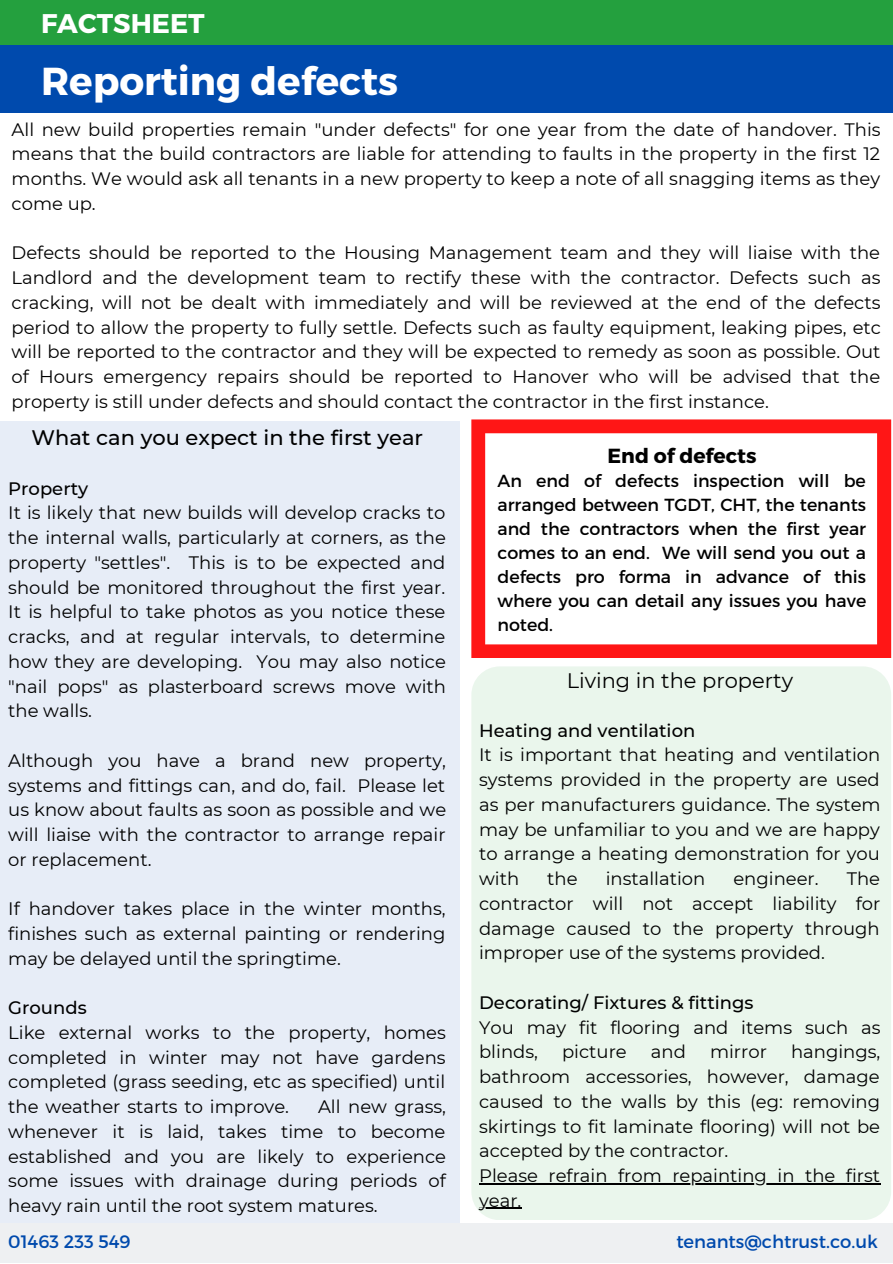
<style>
.page{position:relative;width:893px;height:1264px;background:#fff}
.page>*{position:absolute;margin:0;border:0;box-sizing:border-box;transform-origin:0 0}
.t1{font:700 39px "Montserrat";color:#fff}
.t2{font:700 27px "Montserrat";color:#fff}
.t3{font:500 21px "Montserrat";color:#000}
.t4{font:21px "Montserrat";color:#000}
.t5{font:700 20.4px "Montserrat";color:#000}
.t6{font:18px/24.8px "Montserrat";color:#000;text-align:justify}
.t7{font:500 18px "Montserrat";color:#000}
.t8{font:18px "Montserrat";color:#004aad}
.t9{font:17.55px/24px "Montserrat";color:#000;text-align:justify}
</style>
<div class="page">
<div style="left:0;top:1223px;width:892px;height:39px;background:#eef0f2"></div>
<div style="left:0;top:421px;width:459px;height:801px;background:#e7edf7"></div>
<svg style="left:471px;top:419px;width:420px;height:238px"></svg>
<div style="left:471px;top:666px;width:420px;height:554px;background:#eaf6ec;border-radius:28px"></div>
<hr style="left:479px;top:1183px;width:401px;height:1px;background:#000">
<hr style="left:479px;top:1207px;width:42px;height:1px;background:#000">
<div style="left:0;top:44px;width:892px;height:68px;background:#004aad"></div>
<div style="left:0;top:0;width:892px;height:44px;background:#24a03e"></div>
<h2 class="t2" style="left:41px;top:6px;width:165px">FACTSHEET</h2>
<h1 class="t1" style="left:41px;top:55px;width:358px">Reporting defects</h1>
<p class="t6" style="left:12px;top:117px;width:870px">All new build properties remain "under defects" for one year from the date of handover. This means that the build contractors are liable for attending to faults in the property in the first 12 months. We would ask all tenants in a new property to keep a note of all snagging items as they come up.</p>
<p class="t6" style="left:12px;top:240px;width:870px">Defects should be reported to the Housing Management team and they will liaise with the Landlord and the development team to rectify these with the contractor. Defects such as cracking, will not be dealt with immediately and will be reviewed at the end of the defects period to allow the property to fully settle. Defects such as faulty equipment, leaking pipes, etc will be reported to the contractor and they will be expected to remedy as soon as possible. Out of Hours emergency repairs should be reported to Hanover who will be advised that the property is still under defects and should contact the contractor in the first instance.</p>
<p class="t3" style="left:31px;top:425px;width:393px">What can you expect in the first year</p>
<p class="t7" style="left:8px;top:477px;width:81px">Property</p>
<p class="t6" style="left:8px;top:500px;width:439px">It is likely that new builds will develop cracks to the internal walls, particularly at corners, as the property "settles". This is to be expected and should be monitored throughout the first year.<br>It is helpful to take photos as you notice these cracks, and at regular intervals, to determine how they are developing. You may also notice "nail pops" as plasterboard screws move with the walls.</p>
<p class="t6" style="left:8px;top:748px;width:439px">Although you have a brand new property, systems and fittings can, and do, fail. Please let us know about faults as soon as possible and we will liaise with the contractor to arrange repair or replacement.</p>
<p class="t6" style="left:8px;top:896px;width:439px">If handover takes place in the winter months, finishes such as external painting or rendering may be delayed until the springtime.</p>
<p class="t7" style="left:8px;top:996px;width:80px">Grounds</p>
<p class="t6" style="left:8px;top:1020px;width:439px">Like external works to the property, homes completed in winter may not have gardens completed (grass seeding, etc as specified) until the weather starts to improve.</p>
<p class="t5" style="left:607px;top:442px;width:150px">End of defects</p>
<p class="t9" style="left:497px;top:467px;width:370px">An end of defects inspection will be arranged between TGDT, CHT, the tenants and the contractors when the first year comes to an end. We will send you out a defects pro forma in advance of this where you can detail any issues you have noted.</p>
<p class="t4" style="left:566px;top:668px;width:228px">Living in the property</p>
<p class="t7" style="left:479px;top:719px;width:218px">Heating and ventilation</p>
<p class="t6" style="left:479px;top:742px;width:403px">It is important that heating and ventilation systems provided in the property are used as per manufacturers guidance. The system may be unfamiliar to you and we are happy to arrange a heating demonstration for you with</p>
<p class="t6" style="left:479px;top:866px;width:403px;text-indent:367px">The contractor will not accept liability for damage caused to the property through improper use of the systems provided.</p>
<p class="t7" style="left:479px;top:991px;width:276px">Decorating/ Fixtures &amp; fittings</p>
<p class="t6" style="left:479px;top:1014px;width:403px">You may fit flooring and items such as blinds,</p>
<p class="t6" style="left:547px;top:866px;width:32px">the</p>
<p class="t6" style="left:605px;top:866px;width:101px">installation</p>
<p class="t6" style="left:733px;top:866px;width:87px">engineer.</p>
<p class="t6" style="left:479px;top:1039px;width:402px;text-align:left;text-indent:312px">hangings, bathroom accessories, however, damage caused to the walls by this (eg: removing skirtings to fit laminate flooring) will not be accepted by the contractor.<br>Please refrain from repainting in the first year.</p>
<p class="t6" style="left:562px;top:1039px;width:66px">picture</p>
<p class="t6" style="left:651px;top:1039px;width:36px">and</p>
<p class="t6" style="left:710px;top:1039px;width:58px">mirror</p>
<p class="t6" style="left:8px;top:1094px;width:439px;text-indent:310px">All new grass, whenever it is laid, takes time to become established and you are likely to experience some issues with drainage during periods of heavy rain until the root system matures.</p>
<p class="t8" style="left:8px;top:1230px;width:124px">01463 233 549</p>
<p class="t8" style="left:676px;top:1230px;width:203px">tenants@chtrust.co.uk</p>
</div>
